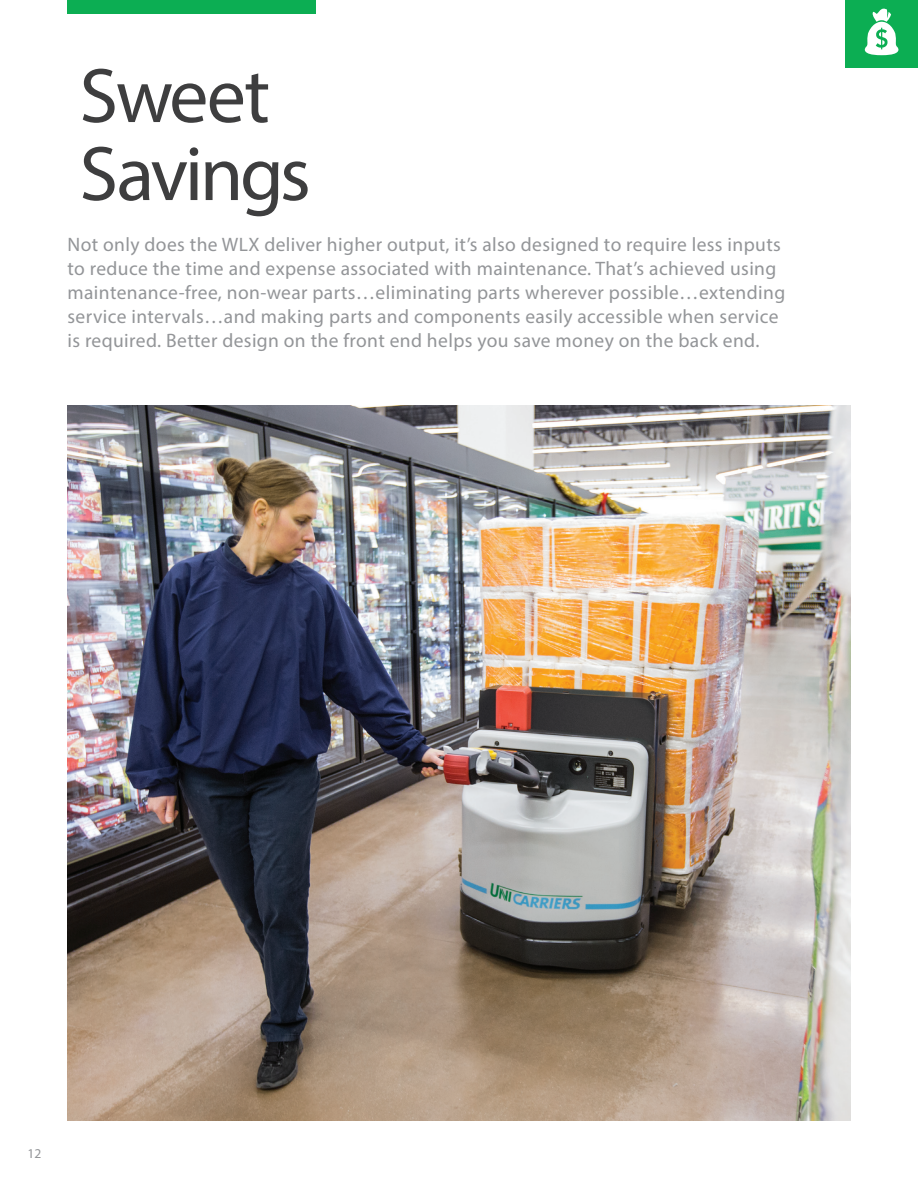
<style>
.page{position:relative;width:918px;height:1188px;background:#fff}
.page>*{position:absolute;margin:0;border:0;box-sizing:border-box;transform-origin:0 0}
.t1{font:78px/78px "Myriad Pro";letter-spacing:-.04em;color:#3e3e3f}
.t2{font:19.5px/24px "Myriad Pro";letter-spacing:.02em;color:#939598}
.t3{font:13.5px "Myriad Pro";color:#939598}
</style>
<div class="page">
<div style="left:68px;top:0;width:248px;height:14px;background:#0cae53"></div>
<div style="left:845px;top:0;width:73px;height:68px;background:#0cae53"></div>
<svg style="left:865px;top:8px;width:34px;height:47px"></svg>
<img style="left:68px;top:405px;width:782px;height:715px">
<p class="t1" style="left:80px;top:56px;width:233px">Sweet<br>Savings</p>
<p class="t2" style="left:68px;top:232px;width:719px">Not only does the WLX deliver higher output, it’s also designed to require less inputs to reduce the time and expense associated with maintenance. That’s achieved using maintenance-free, non-wear parts…eliminating parts wherever possible…extending service intervals…and making parts and components easily accessible when service is required. Better design on the front end helps you save money on the back end.</p>
<p class="t3" style="left:28px;top:1145px;width:15px">12</p>
</div>
